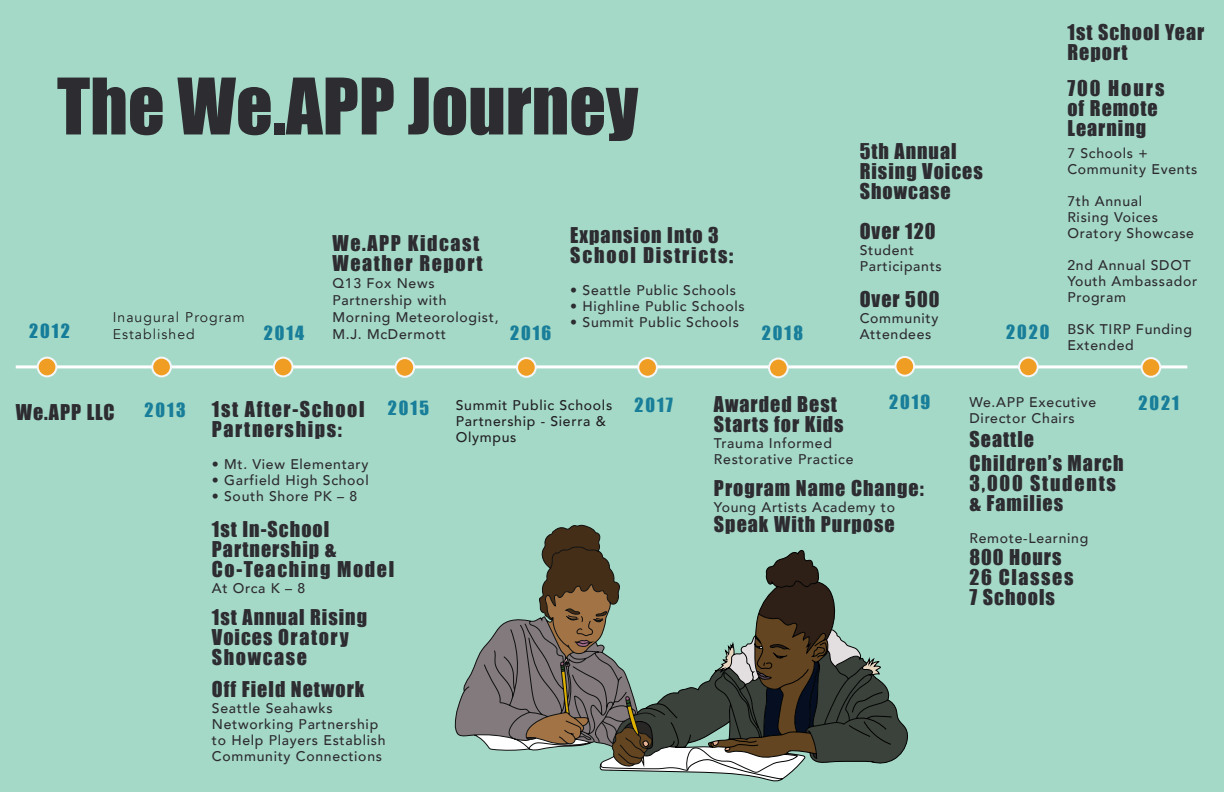
<style>
.page{position:relative;width:1224px;height:792px;background:#a1d7c5}
.page>*{position:absolute;margin:0;border:0;box-sizing:border-box;transform-origin:0 0}
.t1{font:72px "Impact";color:#2d2c31}
.t2{font:20px/20px "Impact";letter-spacing:.05em;color:#2d2c31}
.t3{font:20px "Impact";letter-spacing:.08em;color:#2d2c31}
.t4{font:20px/20px "Impact";letter-spacing:.09em;color:#2d2c31}
.t5{font:20px "Impact";letter-spacing:.1em;color:#2d2c31}
.t6{font:18px "Impact";letter-spacing:.11em;color:#187e99}
.t7{font:18px "Impact";color:#157d9a}
.t8{font:500 14px/16px "Avenir";letter-spacing:.05em;color:#2d2c31}
.t9{font:500 14px/16px "Avenir";letter-spacing:.05em;color:#212024}
.t10{font:14px "Avenir";letter-spacing:.075em;color:#212024}
.s1{font-family:"Bebas Neue";font-weight:700;color:#212024}
</style>
<div class="page">
<hr style="left:16px;top:365px;width:1171px;height:3px;background:#fff">
<div style="left:38px;top:358px;width:18px;height:18px;background:#f09d24;border-radius:50%"></div>
<div style="left:37px;top:357px;width:20px;height:20px;border:2px solid #f4f6f7;border-radius:50%"></div>
<div style="left:152px;top:358px;width:19px;height:18px;background:#f09d23;border-radius:50%"></div>
<div style="left:151px;top:357px;width:21px;height:20px;border:2px solid #f4f6f7;border-radius:50%"></div>
<div style="left:274px;top:358px;width:19px;height:18px;background:#f09d23;border-radius:50%"></div>
<div style="left:273px;top:357px;width:21px;height:20px;border:2px solid #f4f6f7;border-radius:50%"></div>
<div style="left:395px;top:358px;width:19px;height:19px;background:#f09d23;border-radius:50%"></div>
<div style="left:394px;top:357px;width:21px;height:21px;border:2px solid #f4f6f7;border-radius:50%"></div>
<div style="left:517px;top:358px;width:19px;height:19px;background:#f09d23;border-radius:50%"></div>
<div style="left:516px;top:357px;width:21px;height:21px;border:2px solid #f4f6f7;border-radius:50%"></div>
<div style="left:638px;top:358px;width:19px;height:19px;background:#f09d23;border-radius:50%"></div>
<div style="left:637px;top:357px;width:21px;height:21px;border:2px solid #f4f6f7;border-radius:50%"></div>
<div style="left:769px;top:359px;width:19px;height:18px;background:#f09d23;border-radius:50%"></div>
<div style="left:768px;top:358px;width:21px;height:20px;border:2px solid #f4f6f7;border-radius:50%"></div>
<div style="left:895px;top:357px;width:19px;height:19px;background:#f09d23;border-radius:50%"></div>
<div style="left:894px;top:356px;width:21px;height:21px;border:2px solid #f4f6f7;border-radius:50%"></div>
<div style="left:1019px;top:358px;width:19px;height:18px;background:#f09d23;border-radius:50%"></div>
<div style="left:1018px;top:357px;width:21px;height:20px;border:2px solid #f4f6f7;border-radius:50%"></div>
<div style="left:1142px;top:358px;width:18px;height:19px;background:#f09d23;border-radius:50%"></div>
<div style="left:1141px;top:357px;width:20px;height:21px;border:2px solid #f4f6f7;border-radius:50%"></div>
<svg style="left:454px;top:525px;width:454px;height:257px"></svg>
<p class="t1" style="left:57px;top:50px;width:583px">The We.APP Journey</p>
<p class="t7" style="left:29px;top:317px;width:42px">2012</p>
<p class="t10" style="left:113px;top:309px;width:133px">Inaugural Program</p>
<p class="t10" style="left:113px;top:326px;width:84px">Established</p>
<p class="t6" style="left:264px;top:319px;width:42px">2014</p>
<p class="t3" style="left:333px;top:227px;width:148px">We.APP Kidcast</p>
<p class="t3" style="left:333px;top:247px;width:152px">Weather Report</p>
<p class="t8" style="left:333px;top:274px;width:104px">Q13 Fox News</p>
<p class="t8" style="left:333px;top:291px;width:115px">Partnership with</p>
<p class="t8" style="left:333px;top:308px;width:168px">Morning Meteorologist,</p>
<p class="t8" style="left:333px;top:325px;width:115px">M.J. McDermott</p>
<p class="t6" style="left:510px;top:319px;width:43px">2016</p>
<p class="t4" style="left:570px;top:224px;width:164px">Expansion Into 3<br>School Districts<span class="s1">:</span></p>
<p class="t8" style="left:570px;top:281px;width:167px">• Seattle Public Schools</p>
<p class="t8" style="left:570px;top:297px;width:176px">• Highline Public Schools</p>
<p class="t8" style="left:570px;top:313px;width:170px">• Summit Public Schools</p>
<p class="t6" style="left:762px;top:319px;width:43px">2018</p>
<p class="t2" style="left:860px;top:141px;width:98px">5th Annual</p>
<p class="t2" style="left:860px;top:161px;width:125px">Rising Voices</p>
<p class="t2" style="left:860px;top:181px;width:93px">Showcase</p>
<p class="t2" style="left:860px;top:221px;width:77px">Over 120</p>
<p class="t8" style="left:860px;top:241px;width:56px">Student</p>
<p class="t8" style="left:860px;top:257px;width:84px">Participants</p>
<p class="t2" style="left:860px;top:289px;width:81px">Over 500</p>
<p class="t8" style="left:860px;top:309px;width:80px">Community</p>
<p class="t8" style="left:860px;top:325px;width:73px">Attendees</p>
<p class="t6" style="left:1006px;top:318px;width:45px">2020</p>
<p class="t2" style="left:1067px;top:22px;width:138px">1st School Year</p>
<p class="t2" style="left:1067px;top:42px;width:62px">Report</p>
<p class="t5" style="left:1067px;top:73px;width:99px">700 Hours</p>
<p class="t2" style="left:1067px;top:98px;width:92px">of Remote</p>
<p class="t2" style="left:1067px;top:118px;width:80px">Learning</p>
<p class="t8" style="left:1067px;top:145px;width:82px">7 Schools +</p>
<p class="t8" style="left:1067px;top:161px;width:132px">Community Events</p>
<p class="t8" style="left:1067px;top:193px;width:76px">7th Annual</p>
<p class="t8" style="left:1067px;top:209px;width:92px">Rising Voices</p>
<p class="t8" style="left:1067px;top:225px;width:128px">Oratory Showcase</p>
<p class="t8" style="left:1067px;top:257px;width:131px">2nd Annual SDOT<br>Youth Ambassador<br>Program</p>
<p class="t8" style="left:1067px;top:321px;width:126px">BSK TIRP Funding</p>
<p class="t8" style="left:1067px;top:337px;width:68px">Extended</p>
<p class="t2" style="left:16px;top:401px;width:100px">We.APP LLC</p>
<p class="t6" style="left:145px;top:396px;width:43px">2013</p>
<p class="t6" style="left:388px;top:394px;width:43px">2015</p>
<p class="t3" style="left:212px;top:394px;width:154px">1st After-School</p>
<p class="t3" style="left:212px;top:414px;width:131px">Partnerships:</p>
<p class="t8" style="left:212px;top:456px;width:158px">• Mt. View Elementary</p>
<p class="t8" style="left:212px;top:472px;width:158px">• Garfield High School</p>
<p class="t8" style="left:212px;top:488px;width:147px">• South Shore PK – 8</p>
<p class="t2" style="left:212px;top:519px;width:119px">1st In-School</p>
<p class="t2" style="left:212px;top:539px;width:126px">Partnership &amp;</p>
<p class="t3" style="left:212px;top:554px;width:184px">Co-Teaching Model</p>
<p class="t8" style="left:212px;top:580px;width:95px">At Orca K – 8</p>
<p class="t2" style="left:212px;top:607px;width:157px">1st Annual Rising<br>Voices Oratory<br>Showcase</p>
<p class="t2" style="left:212px;top:679px;width:154px">Off Field Network</p>
<p class="t8" style="left:212px;top:700px;width:122px">Seattle Seahawks</p>
<p class="t8" style="left:212px;top:716px;width:175px">Networking Partnership to Help Players Establish<br>Community Connections</p>
<p class="t9" style="left:456px;top:396px;width:158px">Summit Public Schools</p>
<p class="t9" style="left:456px;top:412px;width:152px">Partnership - Sierra &amp;<br>Olympus</p>
<p class="t6" style="left:634px;top:391px;width:40px">2017</p>
<p class="t6" style="left:889px;top:388px;width:43px">2019</p>
<p class="t2" style="left:714px;top:394px;width:125px">Awarded Best</p>
<p class="t2" style="left:714px;top:414px;width:131px">Starts for Kids</p>
<p class="t8" style="left:714px;top:435px;width:119px">Trauma Informed</p>
<p class="t8" style="left:714px;top:451px;width:141px">Restorative Practice</p>
<p class="t2" style="left:714px;top:478px;width:211px">Program Name Change:</p>
<p class="t8" style="left:714px;top:499px;width:183px">Young Artists Academy to</p>
<p class="t2" style="left:714px;top:514px;width:182px">Speak With Purpose</p>
<p class="t8" style="left:970px;top:394px;width:128px">We.APP Executive</p>
<p class="t8" style="left:970px;top:410px;width:107px">Director Chairs</p>
<p class="t2" style="left:970px;top:429px;width:66px">Seattle</p>
<p class="t2" style="left:970px;top:453px;width:156px">Children’s March</p>
<p class="t4" style="left:970px;top:473px;width:148px">3,000 Students</p>
<p class="t2" style="left:970px;top:493px;width:95px">&amp; Families</p>
<p class="t8" style="left:970px;top:530px;width:120px">Remote-Learning</p>
<p class="t2" style="left:970px;top:547px;width:93px">800 Hours</p>
<p class="t3" style="left:970px;top:562px;width:105px">26 Classes</p>
<p class="t2" style="left:970px;top:587px;width:87px">7 Schools</p>
<p class="t6" style="left:1138px;top:389px;width:42px">2021</p>
</div>
